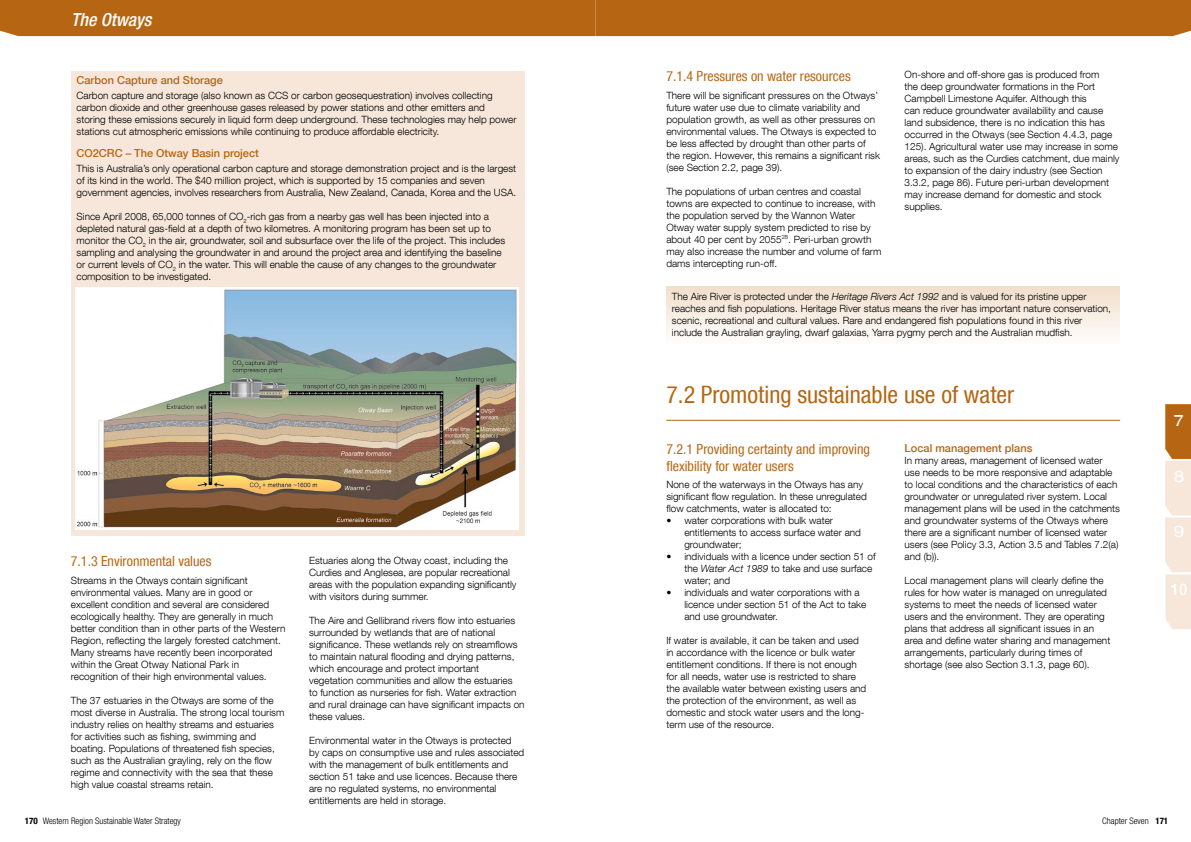
<style>
.page{position:relative;width:1191px;height:842px;background:#fff}
.page>*{position:absolute;margin:0;border:0;box-sizing:border-box;transform-origin:0 0}
.t1{font:condensed 24px "Helvetica Neue LT Com";color:#b66612}
.t2{font:italic 500 condensed 18px "Helvetica Neue LT Com";color:#fff}
.t3{font:expanded 16px "Helvetica Neue LT Com";color:#fff}
.t4{font:500 16px "Helvetica Neue LT Com";color:#fff}
.t5{font:condensed 14px/16.8px "Helvetica Neue LT Com";color:#b66612}
.t6{font:500 11px "Helvetica Neue LT Com";color:#b66612}
.t7{font:300 10px/12px "Helvetica Neue LT Com";color:#000}
.t8{font:300 condensed 9px "Helvetica Neue LT Com";color:#000}
.s1{font-style:italic}
.s2{font-stretch:condensed}
.s3{font-weight:700}
</style>
<div class="page">
<div style="left:0;top:0;width:1191px;height:36px;background:#b66612"></div>
<svg style="left:1165px;top:404px;width:26px;height:225px;background:#e7caad"></svg>
<div style="left:71px;top:71px;width:453px;height:465px;background:#f6e7da"></div>
<img style="left:76px;top:287px;width:443px;height:243px">
<div style="left:666px;top:287px;width:454px;height:58px;background:linear-gradient(to bottom,#f2dfcb,#fefdfc)"></div>
<hr style="left:666px;top:420px;width:454px;height:1px;background:#b66612">
<h2 class="t2" style="left:71px;top:9px;width:82px">The Otways</h2>
<p class="t6" style="left:77px;top:74px;width:148px">Carbon Capture and Storage</p>
<p class="t7" style="left:77px;top:89px;width:441px">Carbon capture and storage (also known as CCS or carbon geosequestration) involves collecting carbon dioxide and other greenhouse gases released by power stations and other emitters and<br>storing these emissions securely in liquid form deep underground. These technologies may help power stations cut atmospheric emissions while continuing to produce affordable electricity.</p>
<p class="t6" style="left:77px;top:146px;width:184px">CO2CRC – The Otway Basin project</p>
<p class="t7" style="left:77px;top:162px;width:441px">This is Australia’s only operational carbon capture and storage demonstration project and is the largest of its kind in the world. The $40 million project, which is supported by 15 companies and seven government agencies, involves researchers from Australia, New Zealand, Canada, Korea and the USA.</p>
<p class="t7" style="left:77px;top:210px;width:430px">Since April 2008, 65,000 tonnes of CO<sub>2</sub>-rich gas from a nearby gas well has been injected into a depleted natural gas-field at a depth of two kilometres. A monitoring program has been set up to monitor the CO<sub>2</sub> in the air, groundwater, soil and subsurface over the life of the project. This includes sampling and analysing the groundwater in and around the project area and identifying the baseline or current levels of CO<sub>2</sub> in the water. This will enable the cause of any changes to the groundwater composition to be investigated.</p>
<p class="t5" style="left:71px;top:553px;width:142px">7.1.3 Environmental values</p>
<p class="t7" style="left:71px;top:574px;width:216px">Streams in the Otways contain significant environmental values. Many are in good or excellent condition and several are considered ecologically healthy. They are generally in much better condition than in other parts of the Western Region, reflecting the largely forested catchment.<br>Many streams have recently been incorporated within the Great Otway National Park in recognition of their high environmental values.</p>
<p class="t7" style="left:71px;top:694px;width:215px">The 37 estuaries in the Otways are some of the most diverse in Australia. The strong local tourism industry relies on healthy streams and estuaries for activities such as fishing, swimming and boating. Populations of threatened fish species, such as the Australian grayling, rely on the flow regime and connectivity with the sea that these high value coastal streams retain.</p>
<p class="t7" style="left:309px;top:554px;width:209px">Estuaries along the Otway coast, including the Curdies and Anglesea, are popular recreational areas with the population expanding significantly with visitors during summer.</p>
<p class="t7" style="left:309px;top:614px;width:217px">The Aire and Gellibrand rivers flow into estuaries surrounded by wetlands that are of national significance. These wetlands rely on streamflows to maintain natural flooding and drying patterns, which encourage and protect important vegetation communities and allow the estuaries<br>to function as nurseries for fish. Water extraction and rural drainage can have significant impacts on these values.</p>
<p class="t7" style="left:309px;top:734px;width:217px">Environmental water in the Otways is protected by caps on consumptive use and rules associated with the management of bulk entitlements and section 51 take and use licences. Because there are no regulated systems, no environmental entitlements are held in storage.</p>
<p class="t5" style="left:666px;top:67px;width:186px">7.1.4 Pressures on water resources</p>
<p class="t7" style="left:666px;top:89px;width:215px">There will be significant pressures on the Otways’ future water use due to climate variability and population growth, as well as other pressures on environmental values. The Otways is expected to be less affected by drought than other parts of the region. However, this remains a significant risk (see Section 2.2, page 39).</p>
<p class="t7" style="left:666px;top:185px;width:216px">The populations of urban centres and coastal towns are expected to continue to increase, with the population served by the Wannon Water Otway water supply system predicted to rise by about 40 per cent by 2055<sup>28</sup>. Peri-urban growth may also increase the number and volume of farm dams intercepting run-off.</p>
<p class="t7" style="left:904px;top:68px;width:216px">On-shore and off-shore gas is produced from<br>the deep groundwater formations in the Port Campbell Limestone Aquifer. Although this<br>can reduce groundwater availability and cause land subsidence, there is no indication this has occurred in the Otways (see Section 4.4.3, page 125). Agricultural water use may increase in some areas, such as the Curdies catchment, due mainly to expansion of the dairy industry (see Section 3.3.2, page 86). Future peri-urban development may increase demand for domestic and stock supplies.</p>
<p class="t7" style="left:672px;top:290px;width:440px">The Aire River is protected under the <span class="s1">Heritage Rivers Act 1992</span> and is valued for its pristine upper reaches and fish populations. Heritage River status means the river has important nature conservation, scenic, recreational and cultural values. Rare and endangered fish populations found in this river include the Australian grayling, dwarf galaxias, Yarra pygmy perch and the Australian mudfish.</p>
<p class="t1" style="left:666px;top:380px;width:349px">7.2 Promoting sustainable use of water</p>
<p class="t5" style="left:666px;top:440px;width:205px">7.2.1 Providing certainty and improving flexibility for water users</p>
<p class="t7" style="left:666px;top:479px;width:202px">None of the waterways in the Otways has any significant flow regulation. In these unregulated flow catchments, water is allocated to:</p>
<p class="t7" style="left:684px;top:515px;width:178px;text-indent:-18px">• water corporations with bulk water entitlements to access surface water and groundwater;</p>
<p class="t7" style="left:684px;top:551px;width:193px;text-indent:-18px">• individuals with a licence under section 51 of the <span class="s1">Water Act 1989</span> to take and use surface water; and</p>
<p class="t7" style="left:684px;top:587px;width:183px;text-indent:-18px">• individuals and water corporations with a licence under section 51 of the Act to take and use groundwater.</p>
<p class="t7" style="left:666px;top:635px;width:201px">If water is available, it can be taken and used in accordance with the licence or bulk water entitlement conditions. If there is not enough for all needs, water use is restricted to share the available water between existing users and the protection of the environment, as well as domestic and stock water users and the long&shy;term use of the resource.</p>
<p class="t6" style="left:904px;top:441px;width:129px">Local management plans</p>
<p class="t7" style="left:904px;top:454px;width:217px">In many areas, management of licensed water use needs to be more responsive and adaptable to local conditions and the characteristics of each groundwater or unregulated river system. Local management plans will be used in the catchments and groundwater systems of the Otways where there are a significant number of licensed water users (see Policy 3.3, Action 3.5 and Tables 7.2(a) and (b)).</p>
<p class="t7" style="left:904px;top:574px;width:207px">Local management plans will clearly define the rules for how water is managed on unregulated systems to meet the needs of licensed water users and the environment. They are operating plans that address all significant issues in an area and define water sharing and management arrangements, particularly during times of shortage (see also Section 3.1.3, page 60).</p>
<h3 class="t3" style="left:1174px;top:410px;width:11px">7</h3>
<h3 class="t3" style="left:1173px;top:466px;width:12px">8</h3>
<h3 class="t3" style="left:1173px;top:522px;width:12px">9</h3>
<h3 class="t4" style="left:1170px;top:580px;width:18px">1<span class="s2">0</span></h3>
<p class="t8" style="left:25px;top:816px;width:158px"><span class="s3">170</span> Western Region Sustainable Water Strategy</p>
<p class="t8" style="left:1102px;top:816px;width:68px">Chapter Seven <span class="s3">171</span></p>
</div>
